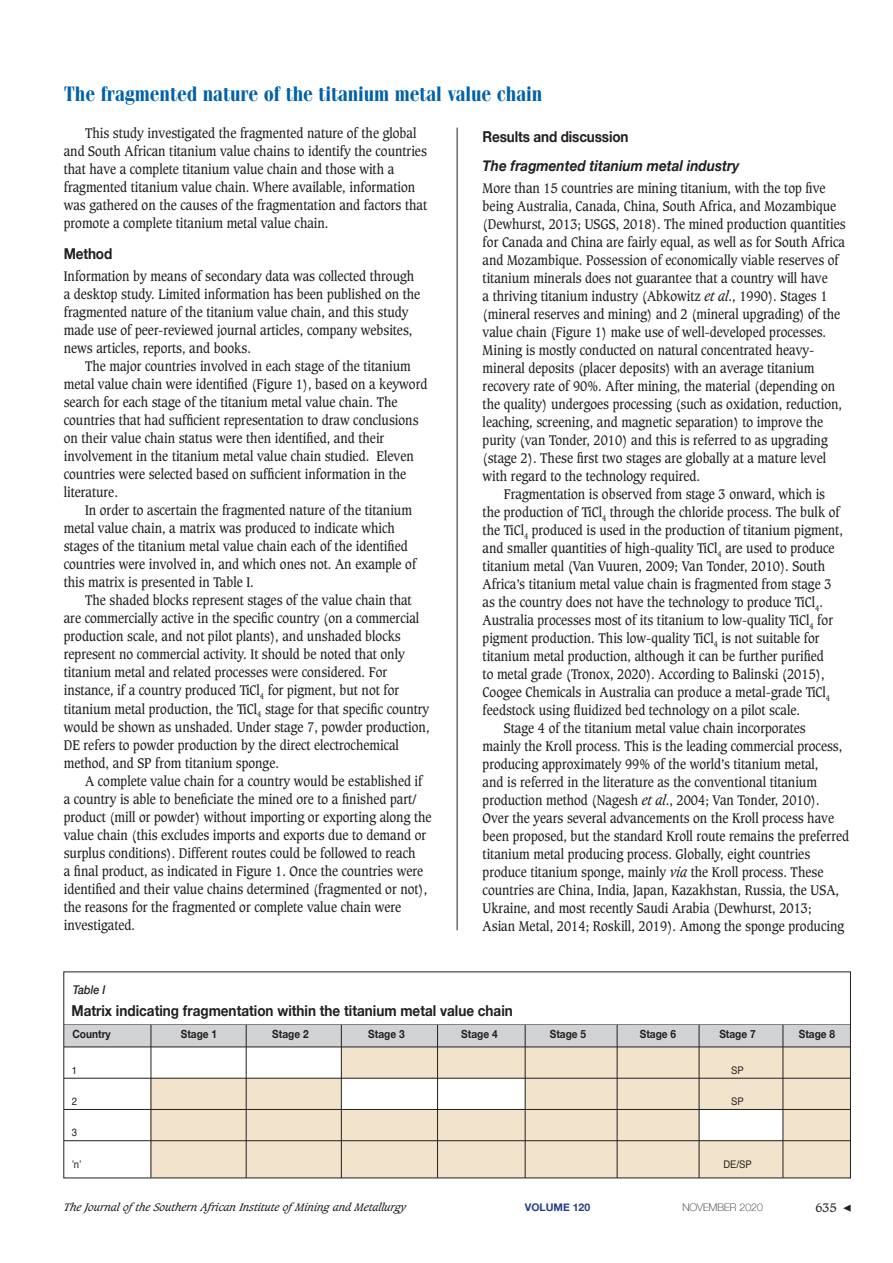
<style>
.page{position:relative;width:893px;height:1263px;background:#fff}
.page>*{position:absolute;margin:0;border:0;box-sizing:border-box;transform-origin:0 0}
.t1{font:21px "Cg Fenice Bd";color:#0161aa;scale:.9 1}
.Table_title{font:700 15px "Helvetica Neue";color:#231f20;scale:.9 1}
._2nd_Level_header{font:italic 700 15px "Helvetica Neue";color:#231f20;scale:.9 1}
._1st_Level_Header{font:700 15px "Helvetica Neue";letter-spacing:-.01em;color:#231f20;scale:.9 1}
.Body_Copy{font:13.5px/18px "Caxton";color:#231f20;scale:.9 1}
._1st_Para{font:13.5px/18px "Caxton";color:#231f20;scale:.9 1}
.Table_No{font:italic 500 12px "Helvetica Neue";color:#231f20;scale:.9 1}
.t2{font:12px "Caxton";color:#231f20}
.Table_header{font:700 11.25px "Helvetica Neue";color:#231f20;scale:.9 1}
.t3{font:italic 10.5px "Caxton";color:#231f20}
.Table_text{font:10.5px "Helvetica";color:#231f20;scale:.9 1}
.t4{font:100 10.5px "Helvetica Neue";color:#231f20}
.t5{font:700 10.5px "Helvetica Neue";color:#253f8e}
.s1{font-style:italic}
.s2{font-family:"Minion Pro";font-size:15px}
</style>
<div class="page">
<hr style="left:457px;top:128px;width:1px;height:802px;background:#231f20">
<div style="left:151px;top:1079px;width:190px;height:99px;background:#f2e3cc"></div>
<div style="left:341px;top:1047px;width:509px;height:32px;background:#f2e3cc"></div>
<div style="left:341px;top:1110px;width:358px;height:68px;background:#f2e3cc"></div>
<div style="left:525px;top:1078px;width:325px;height:32px;background:#f2e3cc"></div>
<div style="left:699px;top:1141px;width:151px;height:37px;background:#f2e3cc"></div>
<div style="left:783px;top:1101px;width:67px;height:57px;background:#f2e3cc"></div>
<div style="left:64px;top:1025px;width:786px;height:22px;background:#d1d2d4"></div>
<hr style="left:64px;top:1047px;width:786px;height:1px;background:#231f20">
<hr style="left:64px;top:1078px;width:786px;height:1px;background:#231f20">
<hr style="left:64px;top:1109px;width:786px;height:1px;background:#231f20">
<hr style="left:64px;top:1140px;width:786px;height:1px;background:#231f20">
<hr style="left:151px;top:1025px;width:1px;height:153px;background:#231f20">
<hr style="left:246px;top:1025px;width:1px;height:153px;background:#231f20">
<hr style="left:341px;top:1025px;width:1px;height:153px;background:#231f20">
<hr style="left:437px;top:1025px;width:1px;height:153px;background:#231f20">
<hr style="left:525px;top:1025px;width:1px;height:153px;background:#231f20">
<hr style="left:617px;top:1025px;width:1px;height:153px;background:#231f20">
<hr style="left:699px;top:1025px;width:1px;height:153px;background:#231f20">
<hr style="left:783px;top:1025px;width:1px;height:153px;background:#231f20">
<h1 class="t1" style="left:64px;top:81px;width:533px">The fragmented nature of the titanium metal value chain</h1>
<p class="Body_Copy" style="left:64px;top:124px;width:405px;text-indent:21px">This study investigated the fragmented nature of the global and South African titanium value chains to identify the countries that have a complete titanium value chain and those with a fragmented titanium value chain. Where available, information was gathered on the causes of the fragmentation and factors that promote a complete titanium metal value chain.</p>
<p class="_1st_Level_Header" style="left:64px;top:242px;width:55px">Method</p>
<p class="_1st_Para" style="left:64px;top:268px;width:398px">Information by means of secondary data was collected through a desktop study. Limited information has been published on the fragmented nature of the titanium value chain, and this study made use of peer-reviewed journal articles, company websites, news articles, reports, and books.</p>
<p class="Body_Copy" style="left:64px;top:358px;width:405px;text-indent:21px">The major countries involved in each stage of the titanium metal value chain were identified (Figure 1), based on a keyword search for each stage of the titanium metal value chain. The countries that had sufficient representation to draw conclusions on their value chain status were then identified, and their involvement in the titanium metal value chain studied. Eleven countries were selected based on sufficient information in the literature.</p>
<p class="Body_Copy" style="left:64px;top:502px;width:393px;text-indent:21px">In order to ascertain the fragmented nature of the titanium metal value chain, a matrix was produced to indicate which stages of the titanium metal value chain each of the identified countries were involved in, and which ones not. An example of this matrix is presented in Table I.</p>
<p class="Body_Copy" style="left:64px;top:592px;width:408px;text-indent:21px">The shaded blocks represent stages of the value chain that are commercially active in the specific country (on a commercial production scale, and not pilot plants), and unshaded blocks represent no commercial activity. It should be noted that only titanium metal and related processes were considered. For instance, if a country produced TiCl<sub>4</sub> for pigment, but not for titanium metal production, the TiCl<sub>4</sub> stage for that specific country would be shown as unshaded. Under stage 7, powder production, DE refers to powder production by the direct electrochemical method, and SP from titanium sponge.</p>
<p class="Body_Copy" style="left:64px;top:772px;width:410px;text-indent:21px">A complete value chain for a country would be established if a country is able to beneficiate the mined ore to a finished part/ product (mill or powder) without importing or exporting along the value chain (this excludes imports and exports due to demand or surplus conditions). Different routes could be followed to reach<br>a final product, as indicated in Figure 1. Once the countries were identified and their value chains determined (fragmented or not), the reasons for the fragmented or complete value chain were investigated.</p>
<p class="_1st_Level_Header" style="left:483px;top:125px;width:164px">Results and discussion</p>
<p class="_2nd_Level_header" style="left:483px;top:154px;width:287px">The fragmented titanium metal industry</p>
<p class="_1st_Para" style="left:483px;top:179px;width:405px">More than 15 countries are mining titanium, with the top five being Australia, Canada, China, South Africa, and Mozambique (Dewhurst, 2013; USGS, 2018). The mined production quantities for Canada and China are fairly equal, as well as for South Africa and Mozambique. Possession of economically viable reserves of titanium minerals does not guarantee that a country will have<br>a thriving titanium industry (Abkowitz <span class="s1">et al</span>., 1990). Stages 1 (mineral reserves and mining) and 2 (mineral upgrading) of the value chain (Figure 1) make use of well-developed processes.<br>Mining is mostly conducted on natural concentrated heavy&shy;mineral deposits (placer deposits) with an average titanium recovery rate of 90%. After mining, the material (depending on the quality) undergoes processing (such as oxidation, reduction, leaching, screening, and magnetic separation) to improve the purity (van Tonder, 2010) and this is referred to as upgrading (stage 2). These first two stages are globally at a mature level with regard to the technology required.</p>
<p class="Body_Copy" style="left:483px;top:485px;width:402px;text-indent:21px">Fragmentation is observed from stage 3 onward, which is the production of TiCl<sub>4</sub> through the chloride process. The bulk of the TiCl<sub>4</sub> produced is used in the production of titanium pigment, and smaller quantities of high-quality TiCl<sub>4</sub> are used to produce titanium metal (Van Vuuren, 2009; Van Tonder, 2010). South Africa’s titanium metal value chain is fragmented from stage 3 as the country does not have the technology to produce TiCl<sub>4</sub>.<br>Australia processes most of its titanium to low-quality TiCl<sub>4</sub> for pigment production. This low-quality TiCl<sub>4</sub> is not suitable for titanium metal production, although it can be further purified<br>to metal grade (Tronox, 2020). According to Balinski (2015), Coogee Chemicals in Australia can produce a metal-grade TiCl<sub>4 </sub>feedstock using fluidized bed technology on a pilot scale.</p>
<p class="Body_Copy" style="left:483px;top:719px;width:409px;text-indent:21px">Stage 4 of the titanium metal value chain incorporates<br>mainly the Kroll process. This is the leading commercial process, producing approximately 99% of the world’s titanium metal,<br>and is referred in the literature as the conventional titanium production method (Nagesh <span class="s1">et al</span>., 2004; Van Tonder, 2010).<br>Over the years several advancements on the Kroll process have been proposed, but the standard Kroll route remains the preferred titanium metal producing process. Globally, eight countries produce titanium sponge, mainly <span class="s1">via</span> the Kroll process. These countries are China, India, Japan, Kazakhstan, Russia, the USA, Ukraine, and most recently Saudi Arabia (Dewhurst, 2013;<br>Asian Metal, 2014; Roskill, 2019). Among the sponge producing</p>
<p class="Table_No" style="left:73px;top:979px;width:38px">Table I</p>
<p class="Table_title" style="left:71px;top:999px;width:492px">Matrix indicating fragmentation within the titanium metal value chain</p>
<p class="Table_header" style="left:72px;top:1025px;width:44px">Country</p>
<p class="Table_header" style="left:181px;top:1025px;width:42px">Stage 1</p>
<p class="Table_header" style="left:272px;top:1025px;width:42px">Stage 2</p>
<p class="Table_header" style="left:368px;top:1025px;width:42px">Stage 3</p>
<p class="Table_header" style="left:461px;top:1025px;width:42px">Stage 4</p>
<p class="Table_header" style="left:550px;top:1025px;width:42px">Stage 5</p>
<p class="Table_header" style="left:640px;top:1025px;width:42px">Stage 6</p>
<p class="Table_header" style="left:719px;top:1025px;width:42px">Stage 7</p>
<p class="Table_header" style="left:799px;top:1025px;width:42px">Stage 8</p>
<p class="Table_text" style="left:72px;top:1062px;width:7px">1</p>
<p class="Table_text" style="left:731px;top:1062px;width:16px">SP</p>
<p class="Table_text" style="left:72px;top:1093px;width:7px">2</p>
<p class="Table_text" style="left:731px;top:1093px;width:16px">SP</p>
<p class="Table_text" style="left:72px;top:1124px;width:7px">3</p>
<p class="Table_text" style="left:72px;top:1156px;width:12px">’n’</p>
<p class="Table_text" style="left:723px;top:1156px;width:33px">DE/SP</p>
<p class="t3" style="left:64px;top:1201px;width:344px">The Journal ofthe Southern African Institute ofMining and Metallurgy</p>
<p class="t5" style="left:525px;top:1199px;width:67px">VOLUME 120</p>
<p class="t4" style="left:682px;top:1199px;width:82px">NOVEMBER 2020</p>
<p class="t2" style="left:815px;top:1200px;width:38px">635 <span class="s2">◀</span></p>
</div>
